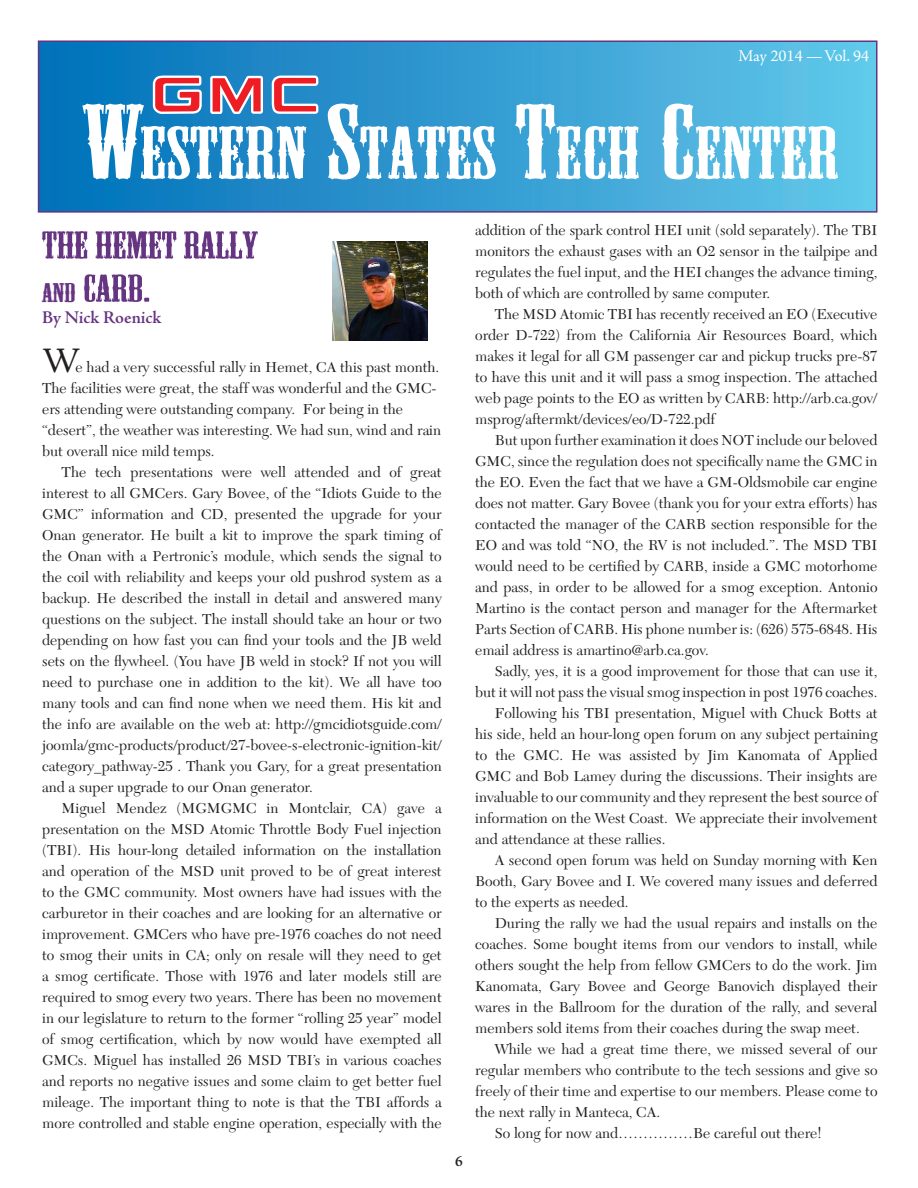
<style>
.page{position:relative;width:918px;height:1188px;background:#fff}
.page>*{position:absolute;margin:0;border:0;box-sizing:border-box;transform-origin:0 0}
.t1{font:69.3px "Mesquite Std";letter-spacing:.005em;color:#fff;scale:1.5 1}
.t2{font:36px "Mesquite Std";color:#663582;scale:1.55 1}
.t3{font:36px "Adobe Jenson Pro";color:#231f20}
.Story_subhead{font:600 18px "Adobe Jenson Pro";letter-spacing:-.005em;color:#663582}
.t4{font:16.5px "Adobe Jenson Pro";letter-spacing:-.005em;color:#fff}
.body{font:15px/21px "New Caledonia";color:#231f20;text-align:justify}
.t5{font:600 15px "Adobe Jenson Pro";color:#231f20}
.s1{font-size:99px}
.s2{font-size:25.2px}
</style>
<div class="page">
<div style="left:39px;top:41px;width:838px;height:171px;background:linear-gradient(to right,#006fb8,#63c7ea)"></div>
<div style="left:38px;top:40px;width:840px;height:173px;border:2px solid #663582"></div>
<svg style="left:148px;top:66px;width:173px;height:52px;background:#7f80a4"></svg>
<img style="left:332px;top:241px;width:96px;height:99px">
<p class="t4" style="left:738px;top:46px;width:132px">May 2014 —Vol. 94</p>
<p class="t1" style="left:82px;top:116px;width:505px"><span class="s1">W</span>ESTERN <span class="s1">S</span>TATES <span class="s1">T</span>ECH <span class="s1">C</span>ENTER</p>
<p class="t2" style="left:42px;top:226px;width:141px">THE HEMETRALLY</p>
<p class="t2" style="left:42px;top:269px;width:71px"><span class="s2">AND</span> CARB.</p>
<p class="Story_subhead" style="left:42px;top:307px;width:121px">By Nick Roenick</p>
<p class="t3" style="left:42px;top:340px;width:39px">W</p>
<p class="body" style="left:42px;top:357px;width:401px;text-align:left;text-indent:34px">e had a very successful rally in Hemet, CA this past month.<br>The facilities were great, the staff was wonderful and the GMC&shy;ers attending were outstanding company. For being in the “desert”, the weather was interesting. We had sun, wind and rain but overall nice mild temps.</p>
<p class="body" style="left:42px;top:462px;width:401px;text-indent:20px">The tech presentations were well attended and of great interest to all GMCers. Gary Bovee, of the “Idiots Guide to the GMC” information and CD, presented the upgrade for your Onan generator. He built a kit to improve the spark timing of the Onan with a Pertronic’s module, which sends the signal to the coil with reliability and keeps your old pushrod system as a backup. He described the install in detail and answered many questions on the subject. The install should take an hour or two depending on how fast you can find your tools and the JB weld sets on the flywheel. (You have JB weld in stock? If not you will need to purchase one in addition to the kit). We all have too many tools and can find none when we need them. His kit and the info are available on the web at: http://gmcidiotsguide.com/ joomla/gmc-products/product/27-bovee-s-electronic-ignition-kit/ category_pathway-25 . Thank you Gary, for a great presentation and a super upgrade to our Onan generator.</p>
<p class="body" style="left:42px;top:798px;width:401px;text-indent:20px">Miguel Mendez (MGMGMC in Montclair, CA) gave a presentation on the MSD Atomic Throttle Body Fuel injection (TBI). His hour-long detailed information on the installation and operation of the MSD unit proved to be of great interest to the GMC community. Most owners have had issues with the carburetor in their coaches and are looking for an alternative or improvement. GMCers who have pre-1976 coaches do not need to smog their units in CA; only on resale will they need to get a smog certificate. Those with 1976 and later models still are required to smog every two years. There has been no movement in our legislature to return to the former “rolling 25 year” model of smog certification, which by now would have exempted all GMCs. Miguel has installed 26 MSD TBI’s in various coaches and reports no negative issues and some claim to get better fuel mileage. The important thing to note is that the TBI affords a more controlled and stable engine operation, especially with the</p>
<p class="t5" style="left:455px;top:1153px;width:9px">6</p>
<p class="body" style="left:475px;top:220px;width:404px">addition of the spark control HEI unit (sold separately). The TBI monitors the exhaust gases with an O2 sensor in the tailpipe and regulates the fuel input, and the HEI changes the advance timing, both of which are controlled by same computer.</p>
<p class="body" style="left:475px;top:304px;width:404px;text-indent:20px">The MSD Atomic TBI has recently received an EO (Executive order D-722) from the California Air Resources Board, which makes it legal for all GM passenger car and pickup trucks pre-87 to have this unit and it will pass a smog inspection. The attached web page points to the EO as written by CARB: http://arb.ca.gov/ msprog/aftermkt/devices/eo/D-722.pdf</p>
<p class="body" style="left:475px;top:430px;width:404px;text-indent:20px">But upon further examination it does NOT include our beloved GMC, since the regulation does not specifically name the GMC in the EO. Even the fact that we have a GM-Oldsmobile car engine does not matter. Gary Bovee (thank you for your extra efforts) has contacted the manager of the CARB section responsible for the EO and was told “NO, the RV is not included.”. The MSD TBI would need to be certified by CARB, inside a GMC motorhome and pass, in order to be allowed for a smog exception. Antonio Martino is the contact person and manager for the Aftermarket Parts Section of CARB. His phone number is: (626) 575-6848. His email address is amartino@arb.ca.gov.</p>
<p class="body" style="left:475px;top:661px;width:404px;text-align:right">Sadly, yes, it is a good improvement for those that can use it, but it will not pass the visual smog inspection in post 1976 coaches.</p>
<p class="body" style="left:475px;top:703px;width:404px;text-indent:20px">Following his TBI presentation, Miguel with Chuck Botts at his side, held an hour-long open forum on any subject pertaining to the GMC. He was assisted by Jim Kanomata of Applied GMC and Bob Lamey during the discussions. Their insights are invaluable to our community and they represent the best source of information on the West Coast. We appreciate their involvement and attendance at these rallies.</p>
<p class="body" style="left:475px;top:850px;width:404px;text-indent:20px">A second open forum was held on Sunday morning with Ken Booth, Gary Bovee and I. We covered many issues and deferred to the experts as needed.</p>
<p class="body" style="left:475px;top:913px;width:404px;text-indent:20px">During the rally we had the usual repairs and installs on the coaches. Some bought items from our vendors to install, while others sought the help from fellow GMCers to do the work. Jim Kanomata, Gary Bovee and George Banovich displayed their wares in the Ballroom for the duration of the rally, and several members sold items from their coaches during the swap meet.</p>
<p class="body" style="left:475px;top:1039px;width:404px;text-indent:20px">While we had a great time there, we missed several of our regular members who contribute to the tech sessions and give so freely of their time and expertise to our members. Please come to the next rally in Manteca, CA.</p>
<p class="body" style="left:495px;top:1123px;width:329px">So long for now and……………Be careful out there!</p>
</div>
